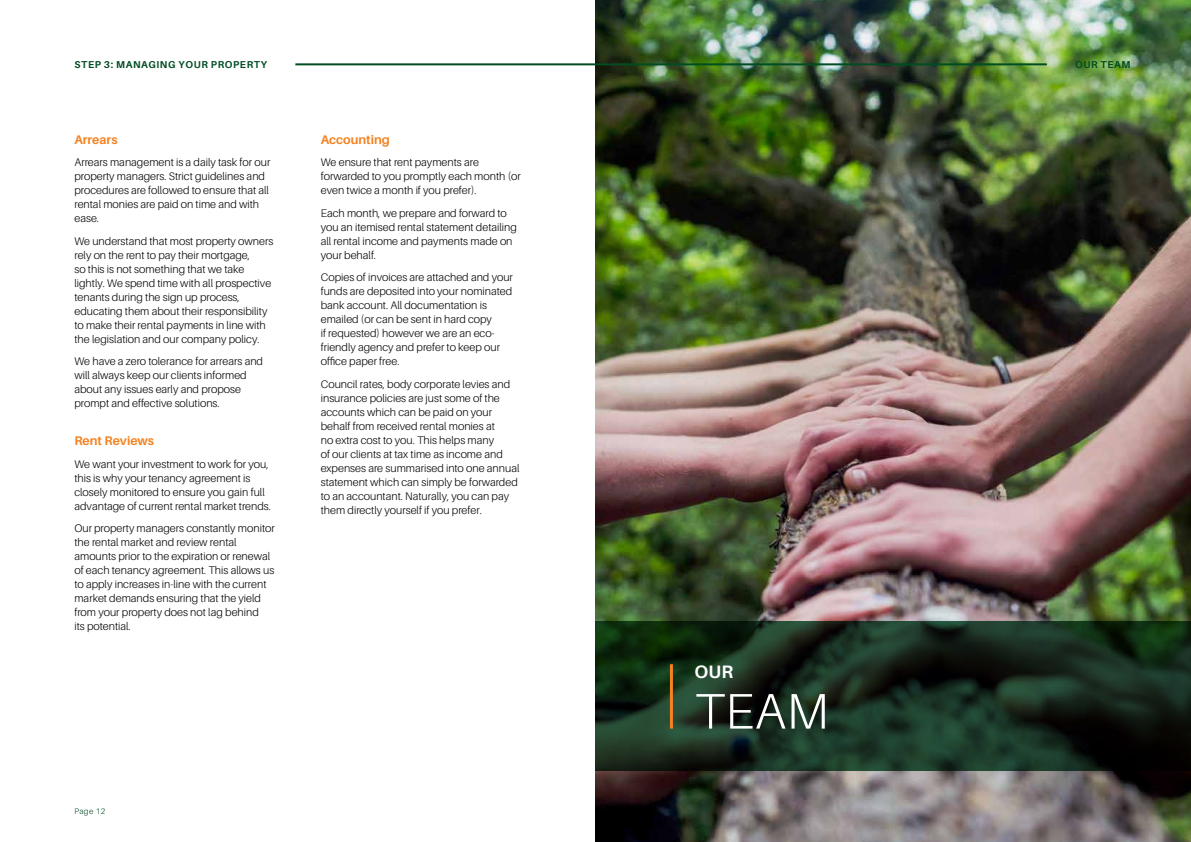
<style>
.page{position:relative;width:1191px;height:842px;background:#fff}
.page>*{position:absolute;margin:0;border:0;box-sizing:border-box;transform-origin:0 0}
.t1{font:300 50px "Aileron";color:#fff}
.t2{font:700 18px "Aileron";color:#fff}
.t3{font:700 12.5px "Aileron";color:#f58220}
.t4{font:300 11px/14px "Aileron";color:#000}
.t5{font:700 10px "Aileron";letter-spacing:.06em;color:#004c23}
.t6{font:300 8px "Aileron";letter-spacing:.05em;color:#004c23}
</style>
<div class="page">
<img style="left:595px;top:0;width:596px;height:842px">
<svg style="left:595px;top:622px;width:596px;height:149px;background:#162b1c"></svg>
<hr style="left:295px;top:63px;width:751px;height:2px;background:#004c23">
<hr style="left:670px;top:664px;width:3px;height:65px;background:#f58220">
<p class="t5" style="left:74px;top:59px;width:194px">STEP 3: MANAGING YOUR PROPERTY</p>
<p class="t5" style="left:1075px;top:59px;width:57px">OUR TEAM</p>
<p class="t3" style="left:74px;top:133px;width:45px">Arrears</p>
<p class="t4" style="left:74px;top:156px;width:197px">Arrears management is a daily task for our property managers. Strict guidelines and procedures are followed to ensure that all rental monies are paid on time and with ease.</p>
<p class="t4" style="left:74px;top:234px;width:200px">We understand that most property owners rely on the rent to pay their mortgage,<br>so this is not something that we take lightly. We spend time with all prospective tenants during the sign up process, educating them about their responsibility to make their rental payments in line with the legislation and our company policy.</p>
<p class="t4" style="left:74px;top:355px;width:190px">We have a zero tolerance for arrears and will always keep our clients informed about any issues early and propose prompt and effective solutions.</p>
<p class="t3" style="left:74px;top:434px;width:81px">Rent Reviews</p>
<p class="t4" style="left:74px;top:457px;width:198px">We want your investment to work for you, this is why your tenancy agreement is closely monitored to ensure you gain full advantage of current rental market trends.</p>
<p class="t4" style="left:74px;top:522px;width:202px">Our property managers constantly monitor the rental market and review rental amounts prior to the expiration or renewal of each tenancy agreement. This allows us to apply increases in-line with the current market demands ensuring that the yield from your property does not lag behind<br>its potential.</p>
<p class="t3" style="left:321px;top:133px;width:71px">Accounting</p>
<p class="t4" style="left:321px;top:156px;width:201px">We ensure that rent payments are forwarded to you promptly each month (or even twice a month if you prefer).</p>
<p class="t4" style="left:321px;top:206px;width:198px">Each month, we prepare and forward to you an itemised rental statement detailing all rental income and payments made on your behalf.</p>
<p class="t4" style="left:321px;top:271px;width:194px">Copies of invoices are attached and your funds are deposited into your nominated bank account. All documentation is emailed (or can be sent in hard copy<br>if requested) however we are an eco&shy;friendly agency and prefer to keep our office paper free.</p>
<p class="t4" style="left:321px;top:377px;width:200px">Council rates, body corporate levies and insurance policies are just some of the accounts which can be paid on your behalf from received rental monies at<br>no extra cost to you. This helps many<br>of our clients at tax time as income and expenses are summarised into one annual statement which can simply be forwarded to an accountant. Naturally, you can pay them directly yourself if you prefer.</p>
<p class="t6" style="left:74px;top:806px;width:32px">Page 12</p>
<h2 class="t2" style="left:694px;top:662px;width:40px">OUR</h2>
<h1 class="t1" style="left:694px;top:684px;width:135px">TEAM</h1>
</div>
